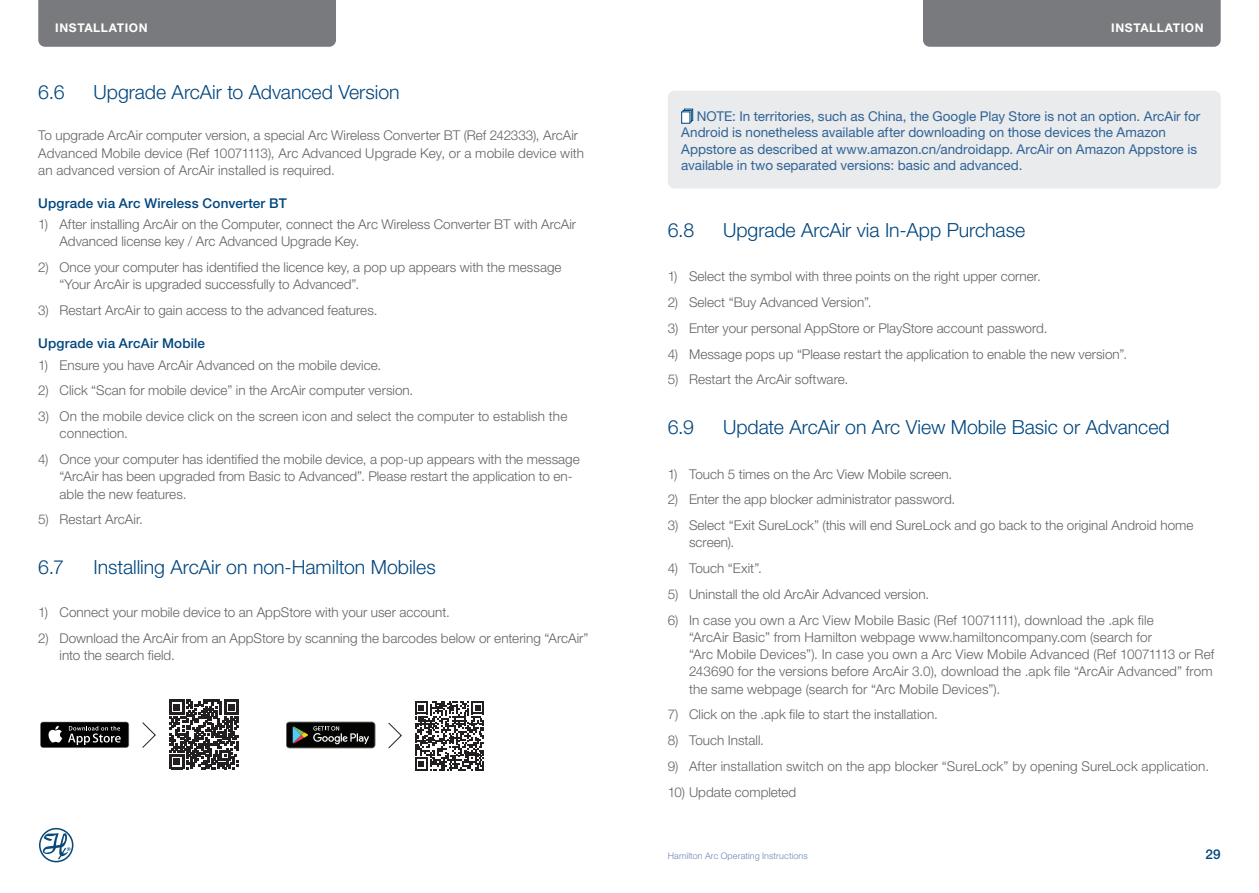
<style>
.page{position:relative;width:1259px;height:893px;background:#fff}
.page>*{position:absolute;margin:0;border:0;box-sizing:border-box;transform-origin:0 0}
.t1{font:300 19.5px "Helvetica Neue LT Pro";color:#00467e}
.t2{font:300 13.5px/17.2px "Helvetica Neue LT Pro";color:#636366}
.t3{font:13.5px/16.5px "Helvetica Neue LT Pro";color:#306397}
.t4{font:500 13.5px "Helvetica Neue LT Pro";letter-spacing:.01em;color:#00467e}
.t5{font:700 12px "Helvetica Neue LT Pro";color:#fff}
.t6{font:300 9px "Helvetica Neue LT Pro";letter-spacing:.01em;color:#6b89b4}
</style>
<div class="page">
<div style="left:38px;top:0;width:298px;height:47px;background:#787a7d"></div>
<div style="left:923px;top:0;width:297px;height:47px;background:#787a7d"></div>
<svg style="left:39px;top:828px;width:34px;height:34px"></svg>
<svg style="left:169px;top:700px;width:70px;height:69px"></svg>
<svg style="left:142px;top:722px;width:14px;height:26px"></svg>
<div style="left:40px;top:722px;width:89px;height:26px;background:#323335;border-radius:3px"></div>
<div style="left:41px;top:722px;width:88px;height:25px;background:#000001;border-radius:3px"></div>
<svg style="left:48px;top:726px;width:14px;height:17px"></svg>
<svg style="left:68px;top:726px;width:53px;height:19px"></svg>
<svg style="left:286px;top:722px;width:89px;height:26px;background:#2a2d2a"></svg>
<svg style="left:388px;top:722px;width:14px;height:27px"></svg>
<svg style="left:415px;top:701px;width:69px;height:69px"></svg>
<div style="left:668px;top:91px;width:552px;height:98px;background:#eaebec;border-radius:7px"></div>
<svg style="left:684px;top:109px;width:9px;height:12px"></svg>
<svg style="left:682px;top:110px;width:9px;height:12px"></svg>
<div style="left:681px;top:111px;width:9px;height:13px;background:#fff;border:1px solid #00467e"></div>
<p class="t5" style="left:55px;top:20px;width:9px">INSTALLAT</p>
<p class="t5" style="left:125px;top:20px;width:14px">ION</p>
<p class="t5" style="left:1111px;top:20px;width:9px">INSTALLAT</p>
<p class="t5" style="left:1180px;top:20px;width:14px">ION</p>
<h1 class="t1" style="left:38px;top:80px;width:28px">6.6</h1>
<h1 class="t1" style="left:94px;top:80px;width:307px">Upgrade ArcAir to Advanced Version</h1>
<p class="t2" style="left:38px;top:127px;width:547px">To upgrade ArcAir computer version, a special Arc Wireless Converter BT (Ref 242333), ArcAir<br>Advanced Mobile device (Ref 10071113), Arc Advanced Upgrade Key, or a mobile device with an advanced version of ArcAir installed is required.</p>
<p class="t4" style="left:38px;top:195px;width:250px">Upgrade via Arc Wireless Converter BT</p>
<p class="t2" style="left:60px;top:215px;width:518px;text-indent:-21px">1) After installing ArcAir on the Computer, connect the Arc Wireless Converter BT with ArcAir<br>Advanced license key / Arc Advanced Upgrade Key.</p>
<p class="t2" style="left:60px;top:258px;width:503px;text-indent:-21px">2) Once your computer has identified the licence key, a pop up appears with the message “Your ArcAir is upgraded successfully to Advanced”.</p>
<p class="t2" style="left:38px;top:301px;width:341px">3) Restart ArcAir to gain access to the advanced features.</p>
<p class="t4" style="left:38px;top:335px;width:168px">Upgrade via ArcAir Mobile</p>
<p class="t2" style="left:38px;top:356px;width:344px">1) Ensure you have ArcAir Advanced on the mobile device.</p>
<p class="t2" style="left:38px;top:382px;width:376px">2) Click “Scan for mobile device” in the ArcAir computer version.</p>
<p class="t2" style="left:60px;top:407px;width:509px;text-indent:-21px">3) On the mobile device click on the screen icon and select the computer to establish the connection.</p>
<p class="t2" style="left:60px;top:450px;width:522px;text-indent:-21px">4) Once your computer has identified the mobile device, a pop-up appears with the message “ArcAir has been upgraded from Basic to Advanced”. Please restart the application to en&shy;able the new features.</p>
<p class="t2" style="left:38px;top:511px;width:106px">5) Restart ArcAir.</p>
<h1 class="t1" style="left:38px;top:555px;width:27px">6.7</h1>
<h1 class="t1" style="left:94px;top:555px;width:344px">Installing ArcAir on non-Hamilton Mobiles</h1>
<p class="t2" style="left:38px;top:603px;width:413px">1) Connect your mobile device to an AppStore with your user account.</p>
<p class="t2" style="left:60px;top:629px;width:530px;text-indent:-21px">2) Download the ArcAir from an AppStore by scanning the barcodes below or entering “ArcAir” into the search field.</p>
<p class="t3" style="left:681px;top:107px;width:520px;text-indent:16px">NOTE: In territories, such as China, the Google Play Store is not an option. ArcAir for Android is nonetheless available after downloading on those devices the Amazon Appstore as described at www.amazon.cn/androidapp. ArcAir on Amazon Appstore is available in two separated versions: basic and advanced.</p>
<h1 class="t1" style="left:668px;top:218px;width:28px">6.8</h1>
<h1 class="t1" style="left:723px;top:218px;width:304px">Upgrade ArcAir via In-App Purchase</h1>
<p class="t2" style="left:668px;top:268px;width:374px">1) Select the symbol with three points on the right upper corner.</p>
<p class="t2" style="left:668px;top:293px;width:205px">2) Select “Buy Advanced Version”.</p>
<p class="t2" style="left:668px;top:319px;width:381px">3) Enter your personal AppStore or PlayStore account password.</p>
<p class="t2" style="left:668px;top:345px;width:461px">4) Message pops up “Please restart the application to enable the new version”.</p>
<p class="t2" style="left:668px;top:371px;width:182px">5) Restart the ArcAir software.</p>
<h1 class="t1" style="left:668px;top:415px;width:28px">6.9</h1>
<h1 class="t1" style="left:723px;top:415px;width:448px">Update ArcAir on Arc View Mobile Basic or Advanced</h1>
<p class="t2" style="left:668px;top:465px;width:286px">1) Touch 5 times on the Arc View Mobile screen.</p>
<p class="t2" style="left:668px;top:491px;width:289px">2) Enter the app blocker administrator password.</p>
<p class="t2" style="left:689px;top:516px;width:506px;text-indent:-21px">3) Select “Exit SureLock” (this will end SureLock and go back to the original Android home screen).</p>
<p class="t2" style="left:668px;top:559px;width:96px">4) Touch “Exit”.</p>
<p class="t2" style="left:668px;top:585px;width:263px">5) Uninstall the old ArcAir Advanced version.</p>
<p class="t2" style="left:689px;top:611px;width:527px;text-indent:-21px">6) In case you own a Arc View Mobile Basic (Ref 10071111), download the .apk file<br>“ArcAir Basic” from Hamilton webpage www.hamiltoncompany.com (search for<br>“Arc Mobile Devices”). In case you own a Arc View Mobile Advanced (Ref 10071113 or Ref 243690 for the versions before ArcAir 3.0), download the .apk file “ArcAir Advanced” from the same webpage (search for “Arc Mobile Devices”).</p>
<p class="t2" style="left:668px;top:706px;width:272px">7) Click on the .apk file to start the installation.</p>
<p class="t2" style="left:668px;top:731px;width:98px">8) Touch Install.</p>
<p class="t2" style="left:668px;top:757px;width:543px">9) After installation switch on the app blocker “SureLock” by opening SureLock application.</p>
<p class="t2" style="left:668px;top:783px;width:130px">10) Update completed</p>
<p class="t6" style="left:668px;top:850px;width:142px">Hamilton Arc Operating Instructions</p>
<p class="t4" style="left:1205px;top:846px;width:17px">29</p>
</div>
